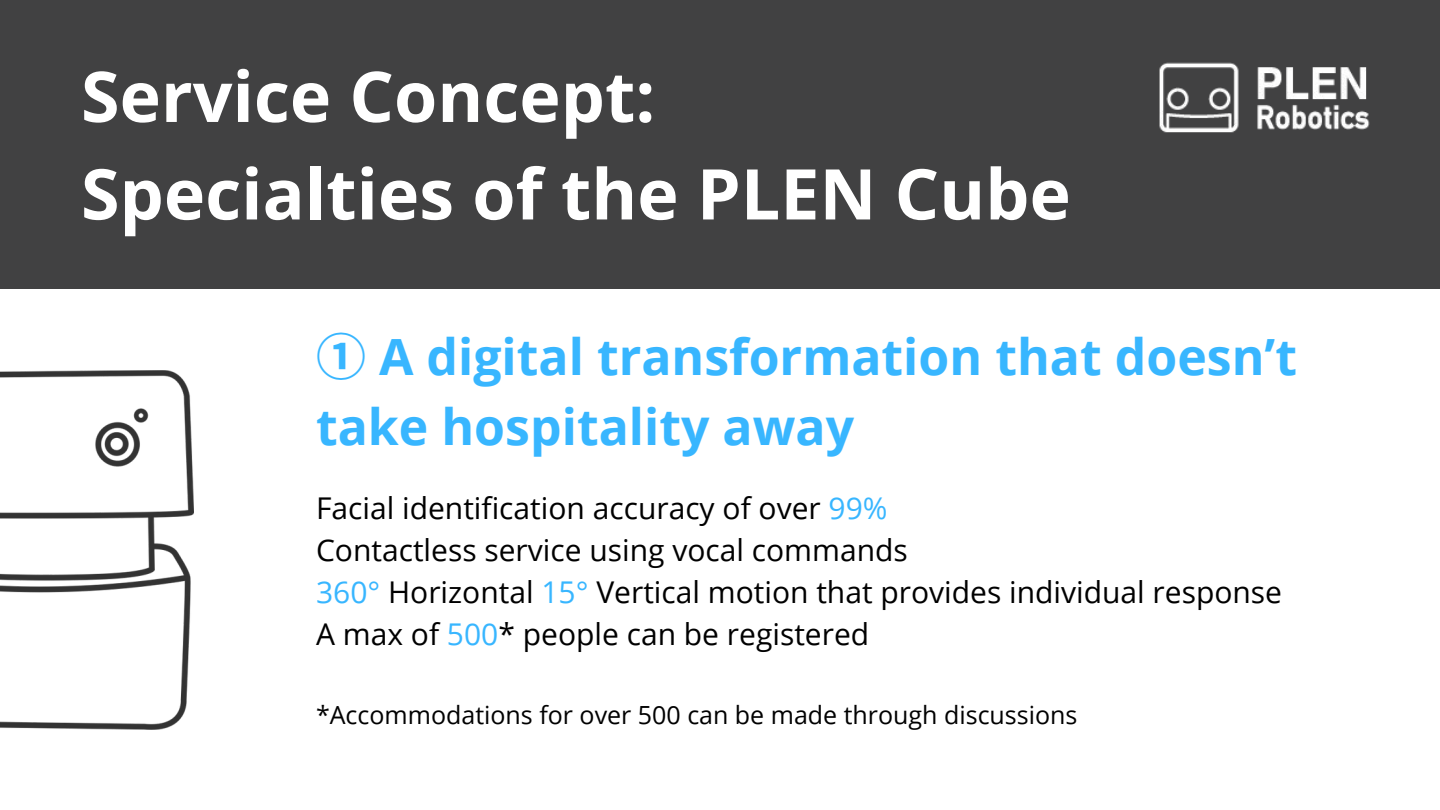
<style>
.page{position:relative;width:1440px;height:810px;background:#fff}
.page>*{position:absolute;margin:0;border:0;box-sizing:border-box;transform-origin:0 0}
.t1{font:700 70px/97.5px "Open Sans";color:#fff}
.t2{font:700 50px/69.8px "Open Sans";color:#38b6ff}
.t3{font:30px/42px "Open Sans";color:#000}
.t4{font:25px "Open Sans";color:#000}
.s1{color:#38b6ff}
</style>
<div class="page">
<img style="left:0;top:370px;width:194px;height:359px">
<div style="left:0;top:0;width:1440px;height:289px;background:#414142"></div>
<img style="left:1159px;top:62px;width:211px;height:71px">
<h1 class="t1" style="left:81px;top:46px;width:991px">Service Concept:<br>Specialties of the PLEN Cube</h1>
<h2 class="t2" style="left:316px;top:321px;width:983px;text-indent:63px">A digital transformation that doesn’t take hospitality away</h2>
<p class="t3" style="left:316px;top:486px;width:968px">Facial identification accuracy of over <span class="s1">99%<br></span>Contactless service using vocal commands<br><span class="s1">360°</span> Horizontal <span class="s1">15°</span> Vertical motion that provides individual response A max of <span class="s1">500</span>* people can be registered</p>
<p class="t4" style="left:316px;top:697px;width:763px">*Accommodations for over 500 can be made through discussions</p>
</div>
